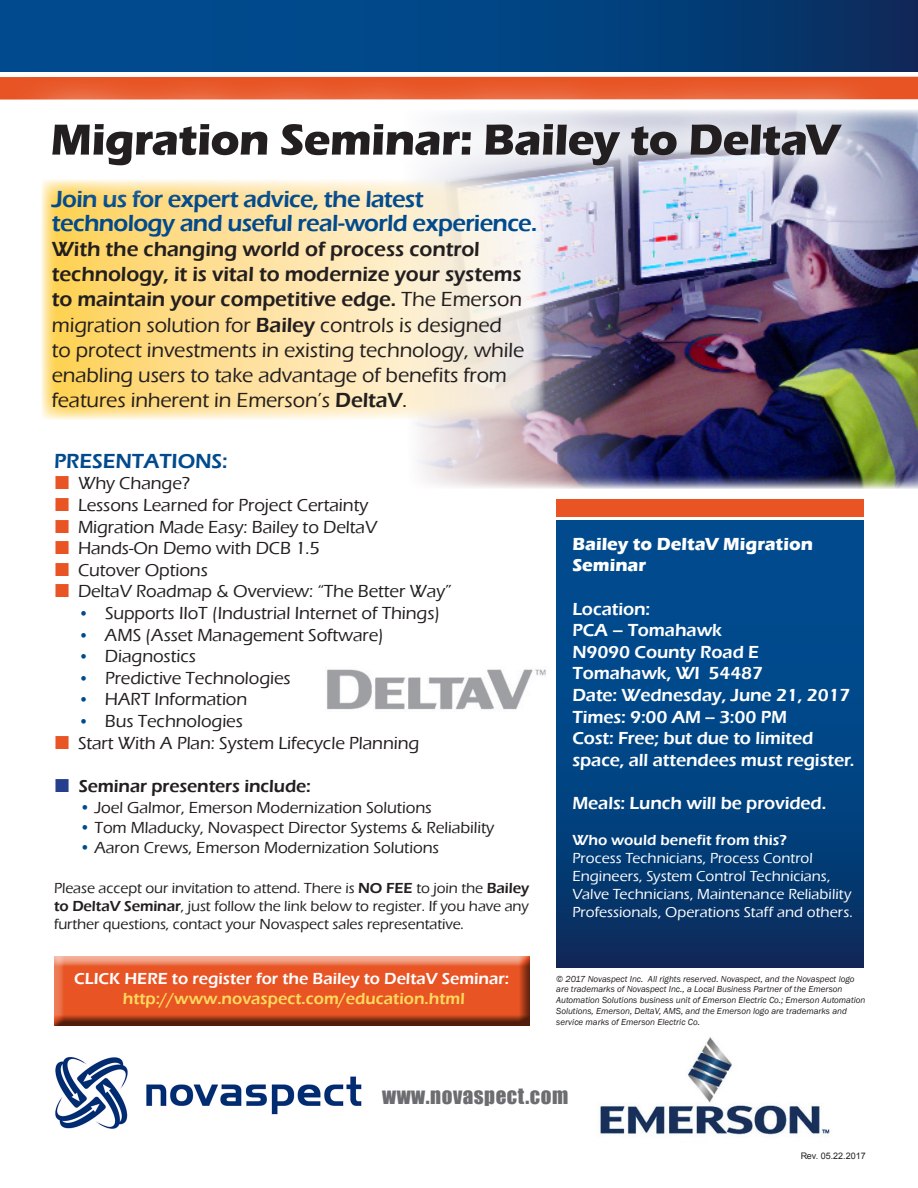
<style>
.page{position:relative;width:918px;height:1188px;background:#fff}
.page>*{position:absolute;margin:0;border:0;box-sizing:border-box;transform-origin:0 0}
.t1{font:600 24px "Eras ITC";letter-spacing:-.025em;color:#004a8d}
.t2{font:500 21px/25.2px "Eras ITC";letter-spacing:-.005em;color:#231f20}
.t3{font:21px "Impact";letter-spacing:.025em;color:#6c6d70}
.t4{font:600 21px "Eras ITC";letter-spacing:-.005em;color:#004a8d}
.t5{font:500 18px "Eras ITC";letter-spacing:-.005em;color:#231f20}
.t6{font:600 18px/21.6px "Eras ITC";letter-spacing:-.005em;color:#fff}
.t7{font:700 18px/21.6px "Eras ITC";color:#fff}
.t8{font:600 18px "Eras ITC";letter-spacing:-.005em;color:#231f20}
.t9{font:500 16.5px "Eras ITC";letter-spacing:-.005em;color:#231f20}
.t10{font:600 16.5px "Eras ITC";color:#fff}
.t11{font:600 16.5px "Eras ITC";color:#ffda5d}
.t12{font:500 15px/18px "Eras ITC";letter-spacing:-.005em;color:#231f20;text-align:justify}
.t13{font:500 15px/18px "Eras ITC";letter-spacing:.005em;color:#fff}
.t14{font:600 15px "Eras ITC";letter-spacing:.01em;color:#fff}
.t15{font:italic 9px/10.8px "Franklin Gothic";color:#231f20}
.t16{font:9px "Arial";color:#231f20}
.s1{font-weight:600}
.s2{font-size:16.5px;color:#004a8d}
.s3{color:#004a8d}
</style>
<div class="page">
<img style="left:416px;top:110px;width:502px;height:379px">
<svg style="left:41px;top:215px;width:503px;height:204px;background:#fae3ab"></svg>
<div style="left:556px;top:521px;width:308px;height:447px;background:linear-gradient(to bottom,#005199,#083266)"></div>
<div style="left:0;top:77px;width:918px;height:23px;background:#e85424"></div>
<img style="left:600px;top:1037px;width:230px;height:98px">
<img style="left:55px;top:1057px;width:307px;height:72px">
<div style="left:0;top:0;width:918px;height:72px;background:linear-gradient(to right,#005199,#073367)"></div>
<div style="left:556px;top:499px;width:308px;height:17px;background:#e85424"></div>
<div style="left:54px;top:954px;width:477px;height:68px;background:#fff;opacity:.75"></div>
<div style="left:54px;top:957px;width:477px;height:69px;background:#231f20;opacity:.75"></div>
<img style="left:327px;top:669px;width:219px;height:41px">
<svg style="left:3px;top:76px;width:887px;height:139px"></svg>
<svg style="left:52px;top:124px;width:790px;height:41px"></svg>
<p class="t1" style="left:52px;top:185px;width:373px">Join us for expert advice, the latest</p>
<p class="t1" style="left:52px;top:209px;width:487px">technology and useful real-world experience.</p>
<p class="t2" style="left:52px;top:237px;width:474px"><span class="s1">With the changing world of process control technology, it is vital to modernize your systems to maintain your competitive edge.</span> The Emerson migration solution for <span class="s1">Bailey</span> controls is designed to protect investments in existing technology, while enabling users to take advantage of benefits from features inherent in Emerson’s <span class="s1">DeltaV</span>.</p>
<p class="t4" style="left:54px;top:449px;width:175px">PRESENTATIONS:</p>
<p class="t5" style="left:78px;top:473px;width:114px">Why Change?</p>
<p class="t5" style="left:78px;top:495px;width:292px">Lessons Learned for Project Certainty</p>
<p class="t5" style="left:78px;top:517px;width:301px">Migration Made Easy: Bailey to DeltaV</p>
<p class="t5" style="left:78px;top:538px;width:243px">Hands-On Demo with DCB 1.5</p>
<p class="t5" style="left:78px;top:560px;width:131px">Cutover Options</p>
<p class="t5" style="left:78px;top:581px;width:375px">DeltaV Roadmap &amp; Overview: “The Better Way”</p>
<p class="t5" style="left:78px;top:603px;width:364px"><span class="s2">•</span> Supports IIoT (Industrial Internet of Things)</p>
<p class="t5" style="left:78px;top:625px;width:307px"><span class="s2">•</span> AMS (Asset Management Software)</p>
<p class="t5" style="left:78px;top:646px;width:119px"><span class="s2">•</span> Diagnostics</p>
<p class="t5" style="left:78px;top:668px;width:214px"><span class="s2">•</span> Predictive Technologies</p>
<p class="t5" style="left:78px;top:689px;width:171px"><span class="s2">•</span> HART Information</p>
<p class="t5" style="left:78px;top:711px;width:166px"><span class="s2">•</span> Bus Technologies</p>
<p class="t5" style="left:78px;top:733px;width:343px">Start With A Plan: System Lifecycle Planning</p>
<p class="t8" style="left:79px;top:776px;width:234px">Seminar presenters include:</p>
<p class="t9" style="left:80px;top:799px;width:354px"><span class="s3">•</span> Joel Galmor, Emerson Modernization Solutions</p>
<p class="t9" style="left:79px;top:819px;width:416px"><span class="s3">•</span> Tom Mladucky, Novaspect Director Systems &amp; Reliability</p>
<p class="t9" style="left:79px;top:838px;width:361px"><span class="s3">•</span> Aaron Crews, Emerson Modernization Solutions</p>
<p class="t12" style="left:54px;top:879px;width:477px">Please accept our invitation to attend. There is <span class="s1">NO FEE</span> to join the <span class="s1">Bailey to DeltaV Seminar</span>, just follow the link below to register. If you have any further questions, contact your Novaspect sales representative.</p>
<p class="t10" style="left:74px;top:969px;width:436px">CLICK HERE to register for the Bailey to DeltaV Seminar:</p>
<p class="t11" style="left:123px;top:989px;width:343px">http://www.novaspect.com/education.html</p>
<p class="t7" style="left:572px;top:533px;width:242px">Bailey to DeltaV Migration<br>Seminar</p>
<p class="t6" style="left:572px;top:598px;width:79px">Location:</p>
<p class="t6" style="left:572px;top:620px;width:151px">PCA – Tomahawk</p>
<p class="t6" style="left:572px;top:641px;width:188px">N9090 County Road E</p>
<p class="t6" style="left:572px;top:663px;width:192px">Tomahawk, WI 54487</p>
<p class="t6" style="left:572px;top:684px;width:280px">Date: Wednesday, June 21, 2017</p>
<p class="t6" style="left:572px;top:706px;width:216px">Times: 9:00 AM -- 3:00 PM</p>
<p class="t6" style="left:572px;top:728px;width:284px">Cost: Free; but due to limited space, all attendees must register.</p>
<p class="t6" style="left:572px;top:792px;width:256px">Meals: Lunch will be provided.</p>
<p class="t14" style="left:572px;top:831px;width:216px">Who would benefit from this?</p>
<p class="t13" style="left:572px;top:849px;width:282px">Process Technicians, Process Control Engineers, System Control Technicians, Valve Technicians, Maintenance Reliability Professionals, Operations Staff and others.</p>
<p class="t15" style="left:556px;top:973px;width:311px">© 2017 Novaspect Inc. All rights reserved. Novaspect, and the Novaspect logo are trademarks of Novaspect Inc., a Local Business Partner of the Emerson Automation Solutions business unit of Emerson Electric Co.; Emerson Automation Solutions, Emerson, DeltaV, AMS, and the Emerson logo are trademarks and service marks of Emerson Electric Co.</p>
<p class="t3" style="left:382px;top:1080px;width:188px">WWW.NOVASPECT.COM</p>
<p class="t16" style="left:800px;top:1150px;width:67px">Rev. 05.22.2017</p>
</div>
